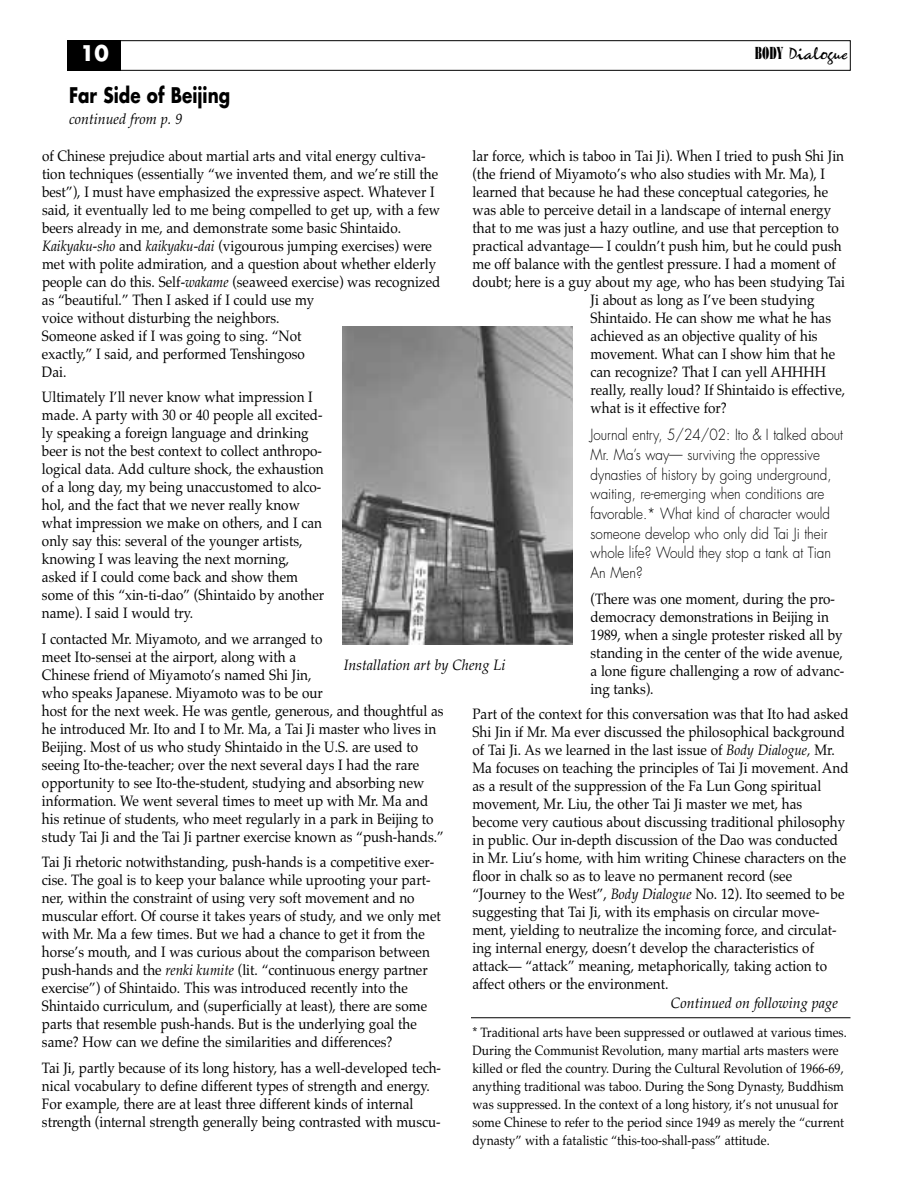
<style>
.page{position:relative;width:918px;height:1188px;background:#fff}
.page>*{position:absolute;margin:0;border:0;box-sizing:border-box;transform-origin:0 0}
.t1{font:700 21px "Futura";color:#000;scale:.8 1}
.t2{font:700 21px "Futura";color:#fff}
.t3{font:18px "Zephyr Script";color:#000}
.t4{font:15px/18px "Palatino";color:#000;scale:.9 1}
.t5{font:300 15px/19.6px "Futura";color:#000;scale:.9 1}
.t6{font:italic 15px "Palatino";color:#000;scale:.95 1}
.t7{font:13.5px/18px "Palatino";color:#000;scale:.9 1}
.s1{font-family:"Bodoni";font-stretch:ultra-condensed}
.s2{font-style:italic}
</style>
<div class="page">
<div style="left:67px;top:40px;width:783px;height:31px;border:1px solid #000"></div>
<div style="left:68px;top:40px;width:54px;height:31px;background:#000"></div>
<img style="left:342px;top:327px;width:231px;height:317px">
<hr style="left:471px;top:1017px;width:379px;height:1px;background:#000">
<h1 class="t2" style="left:80px;top:43px;width:30px">10</h1>
<p class="t3" style="left:755px;top:46px;width:94px"><span class="s1">BODY</span> Dialogue</p>
<h1 class="t1" style="left:69px;top:85px;width:203px">Far Side of Beijing</h1>
<p class="t6" style="left:69px;top:113px;width:121px">continued from p. 9</p>
<p class="t4" style="left:42px;top:149px;width:444px">of Chinese prejudice about martial arts and vital energy cultiva&shy;tion techniques (essentially “we invented them, and we’re still the best”), I must have emphasized the expressive aspect. Whatever I said, it eventually led to me being compelled to get up, with a few beers already in me, and demonstrate some basic Shintaido.<br><span class="s2">Kaikyaku-sho</span> and <span class="s2">kaikyaku-dai</span> (vigourous jumping exercises) were met with polite admiration, and a question about whether elderly people can do this. Self-<span class="s2">wakame</span> (seaweed exercise) was recognized as “beautiful.” Then I asked if I could use my<br>voice without disturbing the neighbors.<br>Someone asked if I was going to sing. “Not<br>exactly,” I said, and performed Tenshingoso<br>Dai.</p>
<p class="t4" style="left:42px;top:390px;width:315px">Ultimately I’ll never know what impression I made. A party with 30 or 40 people all excited&shy;ly speaking a foreign language and drinking beer is not the best context to collect anthropo&shy;logical data. Add culture shock, the exhaustion of a long day, my being unaccustomed to alco&shy;hol, and the fact that we never really know what impression we make on others, and I can only say this: several of the younger artists, knowing I was leaving the next morning, asked if I could come back and show them some of this “xin-ti-dao” (Shintaido by another name). I said I would try.</p>
<p class="t4" style="left:42px;top:632px;width:448px">I contacted Mr. Miyamoto, and we arranged to<br>meet Ito-sensei at the airport, along with a<br>Chinese friend of Miyamoto’s named Shi Jin,<br>who speaks Japanese. Miyamoto was to be our<br>host for the next week. He was gentle, generous, and thoughtful as he introduced Mr. Ito and I to Mr. Ma, a Tai Ji master who lives in Beijing. Most of us who study Shintaido in the U.S. are used to seeing Ito-the-teacher; over the next several days I had the rare opportunity to see Ito-the-student, studying and absorbing new information. We went several times to meet up with Mr. Ma and his retinue of students, who meet regularly in a park in Beijing to study Tai Ji and the Tai Ji partner exercise known as “push-hands.”</p>
<p class="t4" style="left:42px;top:855px;width:445px">Tai Ji rhetoric notwithstanding, push-hands is a competitive exer&shy;cise. The goal is to keep your balance while uprooting your part&shy;ner, within the constraint of using very soft movement and no muscular effort. Of course it takes years of study, and we only met with Mr. Ma a few times. But we had a chance to get it from the horse’s mouth, and I was curious about the comparison between push-hands and the <span class="s2">renki kumite</span> (lit. “continuous energy partner exercise”) of Shintaido. This was introduced recently into the Shintaido curriculum, and (superficially at least), there are some parts that resemble push-hands. But is the underlying goal the same? How can we define the similarities and differences?</p>
<p class="t4" style="left:42px;top:1061px;width:445px">Tai Ji, partly because of its long history, has a well-developed tech&shy;nical vocabulary to define different types of strength and energy.<br>For example, there are at least three different kinds of internal strength (internal strength generally being contrasted with muscu-</p>
<p class="t4" style="left:472px;top:149px;width:414px">lar force, which is taboo in Tai Ji). When I tried to push Shi Jin</p>
<p class="t4" style="left:472px;top:167px;width:393px">(the friend of Miyamoto’s who also studies with Mr. Ma), I</p>
<p class="t4" style="left:472px;top:185px;width:397px">learned that because he had these conceptual categories, he</p>
<p class="t4" style="left:472px;top:203px;width:400px">was able to perceive detail in a landscape of internal energy</p>
<p class="t4" style="left:472px;top:221px;width:409px">that to me was just a hazy outline, and use that perception to</p>
<p class="t4" style="left:472px;top:239px;width:412px">practical advantage— I couldn’t push him, but he could push</p>
<p class="t4" style="left:472px;top:257px;width:405px">me off balance with the gentlest pressure. I had a moment of</p>
<p class="t4" style="left:472px;top:275px;width:416px">doubt; here is a guy about my age, who has been studying Tai</p>
<p class="t4" style="left:591px;top:293px;width:250px">Ji about as long as I’ve been studying</p>
<p class="t4" style="left:591px;top:311px;width:269px">Shintaido. He can show me what he has</p>
<p class="t4" style="left:591px;top:329px;width:254px">achieved as an objective quality of his</p>
<p class="t4" style="left:591px;top:347px;width:273px">movement. What can I show him that he</p>
<p class="t4" style="left:591px;top:365px;width:263px">can recognize? That I can yell AHHHH</p>
<p class="t4" style="left:591px;top:383px;width:285px">really, really loud? If Shintaido is effective,</p>
<p class="t4" style="left:591px;top:401px;width:153px">what is it effective for?</p>
<p class="t5" style="left:591px;top:426px;width:282px">Journal entry, 5/24/02: Ito &amp; I talked about Mr. Ma’s way— surviving the oppressive dynasties of history by going underground, waiting, re-emerging when conditions are favorable.* What kind of character would someone develop who only did Tai Ji their whole life? Would they stop a tank at Tian An Men?</p>
<p class="t4" style="left:591px;top:591px;width:283px">(There was one moment, during the pro&shy;democracy demonstrations in Beijing in 1989, when a single protester risked all by standing in the center of the wide avenue, a lone figure challenging a row of advanc&shy;ing tanks).</p>
<p class="t4" style="left:472px;top:707px;width:419px">Part of the context for this conversation was that Ito had asked Shi Jin if Mr. Ma ever discussed the philosophical background of Tai Ji. As we learned in the last issue of <span class="s2">Body Dialogue,</span> Mr.<br>Ma focuses on teaching the principles of Tai Ji movement. And as a result of the suppression of the Fa Lun Gong spiritual movement, Mr. Liu, the other Tai Ji master we met, has become very cautious about discussing traditional philosophy in public. Our in-depth discussion of the Dao was conducted in Mr. Liu’s home, with him writing Chinese characters on the floor in chalk so as to leave no permanent record (see “Journey to the West”, <span class="s2">Body Dialogue</span> No. 12). Ito seemed to be suggesting that Tai Ji, with its emphasis on circular move&shy;ment, yielding to neutralize the incoming force, and circulat&shy;ing internal energy, doesn’t develop the characteristics of attack— “attack” meaning, metaphorically, taking action to affect others or the environment.</p>
<p class="t6" style="left:344px;top:659px;width:172px">Installation art by Cheng Li</p>
<p class="t6" style="left:671px;top:998px;width:177px">Continued on following page</p>
<p class="t7" style="left:472px;top:1025px;width:417px">* Traditional arts have been suppressed or outlawed at various times.<br>During the Communist Revolution, many martial arts masters were killed or fled the country. During the Cultural Revolution of 1966-69, anything traditional was taboo. During the Song Dynasty, Buddhism was suppressed. In the context of a long history, it’s not unusual for some Chinese to refer to the period since 1949 as merely the “current dynasty” with a fatalistic “this-too-shall-pass” attitude.</p>
</div>
